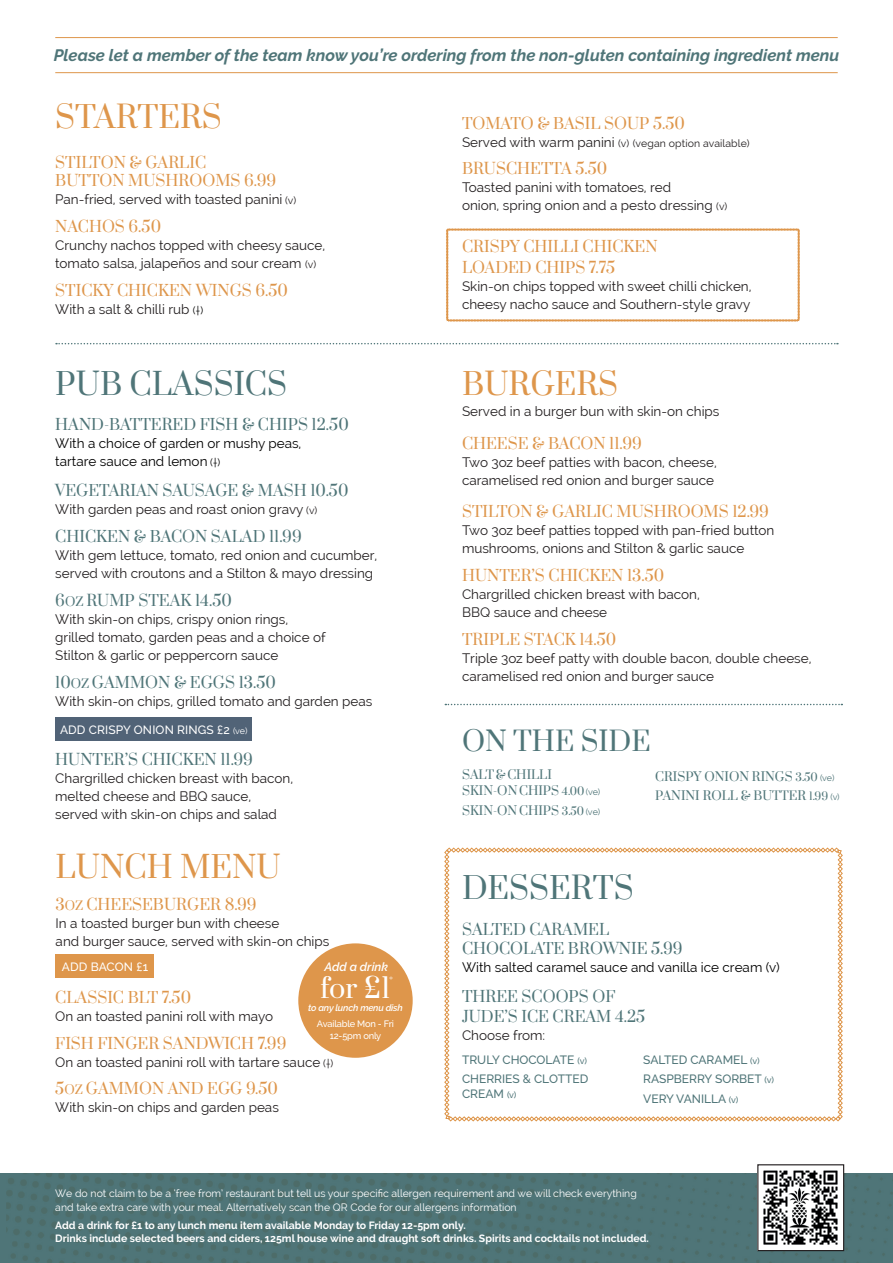
<style>
.page{position:relative;width:893px;height:1263px;background:#fff}
.page>*{position:absolute;margin:0;border:0;box-sizing:border-box;transform-origin:0 0}
.t1{font:30px "Prata";color:#de964b}
.t2{font:30px "Prata";color:#4f7578}
.t3{font:27px "Prata";color:#fff}
.t4{font:26.7px "Prata";color:#4f7578}
.t5{font:italic 700 16.5px "Raleway";color:#4f7578}
.t6{font:15px/18px "Prata";color:#de964b}
.t7{font:15px/19.5px "Prata";color:#4f7578}
.t8{font:15px/19.5px "Prata";color:#4e7477}
.t9{font:13.5px/18px "Raleway";color:#231f20}
.t10{font:13.5px/18px "Raleway";color:#000001}
.t11{font:12px/16.5px "Prata";color:#4f7578}
.t12{font:500 12px/19.5px "Raleway";color:#4f7578}
.t13{font:500 12px "Raleway";letter-spacing:.01em;color:#fff}
.t14{font:italic 600 12px "Raleway";color:#fff}
.t15{font:10.5px/13.5px "Raleway";color:#fff}
.t16{font:700 10.5px/13.5px "Raleway";color:#fff}
.t17{font:10.5px "Raleway";letter-spacing:.01em;color:#231f20}
.t18{font:500 9.3px/12px "Raleway";letter-spacing:-.02em;color:#fff;text-align:center}
.t19{font:italic 600 9.3px "Raleway";letter-spacing:-.02em;color:#fff}
.t20{font:8.7px "Prata";color:#fff}
.s1{font-size:10.5px}
.s2{font-size:10.5px;color:#000001}
.s3{font-size:12px}
.s4{font-weight:400;font-size:9px}
.s5{font-size:13.5px}
.s6{font-family:"Raleway";font-size:9px}
.s7{font-size:9px}
</style>
<div class="page">
<svg style="left:444px;top:847px;width:399px;height:274px"></svg>
<svg style="left:56px;top:343px;width:782px;height:1px"></svg>
<img style="left:6px;top:1174px;width:887px;height:89px">
<img style="left:759px;top:1170px;width:83px;height:79px">
<div style="left:757px;top:1164px;width:87px;height:87px;border:1px solid #231f20"></div>
<div style="left:56px;top:954px;width:98px;height:24px;background:#de964b"></div>
<div style="left:55px;top:717px;width:197px;height:24px;background:#516377"></div>
<hr style="left:55px;top:72px;width:783px;height:1px;background:#de964b">
<hr style="left:55px;top:37px;width:783px;height:1px;background:#de964b">
<svg style="left:445px;top:704px;width:397px;height:1px"></svg>
<svg style="left:446px;top:229px;width:353px;height:92px"></svg>
<div style="left:298px;top:943px;width:115px;height:115px;background:#de964b;border-radius:50%"></div>
<p class="t5" style="left:54px;top:46px;width:787px">Please let a member of the team know you’re ordering from the non-gluten containing ingredient menu</p>
<h1 class="t1" style="left:55px;top:92px;width:168px">STARTERS</h1>
<p class="t6" style="left:55px;top:153px;width:222px">STILTON &amp; GARLIC<br>BUTTON MUSHROOMS 6.99</p>
<p class="t9" style="left:55px;top:190px;width:243px">Pan-fried, served with toasted panini <span class="s1">(v)</span></p>
<p class="t6" style="left:55px;top:217px;width:107px">NACHOS 6.50</p>
<p class="t9" style="left:55px;top:236px;width:271px">Crunchy nachos topped with cheesy sauce, tomato salsa, jalapeños and sour cream <span class="s1">(v)</span></p>
<p class="t6" style="left:55px;top:280px;width:234px">STICKY CHICKEN WINGS 6.50</p>
<p class="t9" style="left:55px;top:300px;width:149px">With a salt &amp; chilli rub <span class="s2">(†)</span></p>
<h1 class="t2" style="left:55px;top:359px;width:233px">PUB CLASSICS</h1>
<p class="t8" style="left:55px;top:414px;width:295px">HAND-BATTERED FISH &amp; CHIPS 12.50</p>
<p class="t10" style="left:55px;top:434px;width:248px">With a choice of garden or mushy peas, tartare sauce and lemon <span class="s1">(†)</span></p>
<p class="t7" style="left:55px;top:480px;width:295px">VEGETARIAN SAUSAGE &amp; MASH 10.50</p>
<p class="t9" style="left:55px;top:500px;width:264px">With garden peas and roast onion gravy <span class="s1">(v)</span></p>
<p class="t7" style="left:55px;top:526px;width:248px">CHICKEN &amp; BACON SALAD 11.99</p>
<p class="t9" style="left:55px;top:546px;width:324px">With gem lettuce, tomato, red onion and cucumber, served with croutons and a Stilton &amp; mayo dressing</p>
<p class="t7" style="left:55px;top:590px;width:178px">6<span class="s3">OZ</span> RUMP STEAK 14.50</p>
<p class="t9" style="left:55px;top:610px;width:272px">With skin-on chips, crispy onion rings, grilled tomato, garden peas and a choice of<br>Stilton &amp; garlic or peppercorn sauce</p>
<p class="t7" style="left:55px;top:672px;width:222px">10<span class="s3">OZ</span> GAMMON &amp; EGGS 13.50</p>
<p class="t9" style="left:55px;top:693px;width:319px">With skin-on chips, grilled tomato and garden peas</p>
<p class="t13" style="left:60px;top:723px;width:189px">ADD CRISPY ONION RINGS £2 <span class="s4">(ve)</span></p>
<p class="t7" style="left:55px;top:749px;width:199px">HUNTER’S CHICKEN 11.99</p>
<p class="t9" style="left:55px;top:769px;width:239px">Chargrilled chicken breast with bacon, melted cheese and BBQ sauce, served with skin-on chips and salad</p>
<h1 class="t1" style="left:56px;top:842px;width:227px">LUNCH MENU</h1>
<p class="t6" style="left:56px;top:895px;width:203px">3<span class="s3">OZ</span> CHEESEBURGER 8.99</p>
<p class="t9" style="left:56px;top:914px;width:275px">In a toasted burger bun with cheese<br>and burger sauce, served with skin-on chips</p>
<p class="t13" style="left:62px;top:960px;width:88px">ADD BACON £1</p>
<p class="t6" style="left:55px;top:987px;width:137px">CLASSIC BLT 7.50</p>
<p class="t9" style="left:55px;top:1007px;width:219px">On an toasted panini roll with mayo</p>
<p class="t6" style="left:55px;top:1033px;width:233px">FISH FINGER SANDWICH 7.99</p>
<p class="t9" style="left:55px;top:1053px;width:280px">On an toasted panini roll with tartare sauce <span class="s1">(†)</span></p>
<p class="t6" style="left:55px;top:1079px;width:224px">5<span class="s3">OZ</span> GAMMON AND EGG 9.50</p>
<p class="t9" style="left:55px;top:1099px;width:225px">With skin-on chips and garden peas</p>
<p class="t14" style="left:324px;top:960px;width:65px">Add a drink</p>
<p class="t19" style="left:308px;top:1002px;width:96px">to any lunch menu dish</p>
<h2 class="t3" style="left:320px;top:966px;width:72px">for £1</h2>
<p class="t20" style="left:389px;top:972px;width:5px">*</p>
<p class="t18" style="left:317px;top:1017px;width:79px">Available Mon - Fri<br>12-5pm only</p>
<p class="t6" style="left:462px;top:113px;width:225px">TOMATO &amp; BASIL SOUP 5.50</p>
<p class="t17" style="left:462px;top:137px;width:289px"><span class="s5">Served with warm panini</span> (v) (vegan option available)</p>
<p class="t6" style="left:462px;top:159px;width:147px">BRUSCHETTA 5.50</p>
<p class="t9" style="left:462px;top:179px;width:267px">Toasted panini with tomatoes, red<br>onion, spring onion and a pesto dressing <span class="s1">(v)</span></p>
<p class="t6" style="left:462px;top:235px;width:197px;line-height:21px">CRISPY CHILLI CHICKEN<br>LOADED CHIPS 7.75</p>
<p class="t9" style="left:462px;top:277px;width:291px">Skin-on chips topped with sweet chilli chicken, cheesy nacho sauce and Southern-style gravy</p>
<h1 class="t1" style="left:462px;top:359px;width:158px">BURGERS</h1>
<p class="t9" style="left:462px;top:402px;width:259px">Served in a burger bun with skin-on chips</p>
<p class="t6" style="left:462px;top:433px;width:181px">CHEESE &amp; BACON 11.99</p>
<p class="t9" style="left:462px;top:453px;width:256px">Two 3oz beef patties with bacon, cheese, caramelised red onion and burger sauce</p>
<p class="t6" style="left:462px;top:502px;width:309px">STILTON &amp; GARLIC MUSHROOMS 12.99</p>
<p class="t9" style="left:462px;top:521px;width:314px">Two 3oz beef patties topped with pan-fried button mushrooms, onions and Stilton &amp; garlic sauce</p>
<p class="t6" style="left:462px;top:565px;width:204px">HUNTER’S CHICKEN 13.50</p>
<p class="t9" style="left:462px;top:585px;width:239px">Chargrilled chicken breast with bacon,<br>BBQ sauce and cheese</p>
<p class="t6" style="left:462px;top:629px;width:156px">TRIPLE STACK 14.50</p>
<p class="t9" style="left:462px;top:649px;width:351px">Triple 3oz beef patty with double bacon, double cheese, caramelised red onion and burger sauce</p>
<h3 class="t4" style="left:462px;top:719px;width:190px">ON THE SIDE</h3>
<p class="t11" style="left:462px;top:765px;width:140px">SALT &amp; CHILLI<br>SKIN-ON CHIPS <span class="s1">4.00</span> <span class="s6">(ve)</span></p>
<p class="t11" style="left:462px;top:801px;width:140px">SKIN-ON CHIPS <span class="s1">3.50</span> <span class="s6">(ve)</span></p>
<p class="t11" style="left:655px;top:766px;width:186px;line-height:19.2px">CRISPY ONION RINGS <span class="s1">3.50</span> <span class="s6">(ve)<br></span>PANINI ROLL &amp; BUTTER <span class="s1">1.99</span> <span class="s6">(v)</span></p>
<h1 class="t2" style="left:462px;top:863px;width:173px">DESSERTS</h1>
<p class="t8" style="left:462px;top:919px;width:222px">SALTED CARAMEL<br>CHOCOLATE BROWNIE 5.99</p>
<p class="t10" style="left:462px;top:958px;width:319px">With salted caramel sauce and vanilla ice cream (v)</p>
<p class="t7" style="left:462px;top:986px;width:185px">THREE SCOOPS OF<br>JUDE’S ICE CREAM 4.25</p>
<p class="t9" style="left:462px;top:1026px;width:85px">Choose from:</p>
<p class="t12" style="left:462px;top:1050px;width:128px">TRULY CHOCOLATE <span class="s7">(v)<br></span>CHERRIES &amp; CLOTTED</p>
<p class="t12" style="left:462px;top:1084px;width:56px">CREAM <span class="s7">(v)</span></p>
<p class="t12" style="left:643px;top:1050px;width:132px">SALTED CARAMEL <span class="s7">(v)<br></span>RASPBERRY SORBET <span class="s7">(v)<br></span>VERY VANILLA <span class="s7">(v)</span></p>
<p class="t15" style="left:55px;top:1187px;width:583px">We do not claim to be a ‘free from’ restaurant but tell us your specific allergen requirement and we will check everything and take extra care with your meal. Alternatively scan the QR Code for our allergens information</p>
<p class="t16" style="left:55px;top:1218px;width:595px">Add a drink for £1 to any lunch menu item available Monday to Friday 12-5pm only.<br>Drinks include selected beers and ciders, 125ml house wine and draught soft drinks. Spirits and cocktails not included.</p>
</div>
